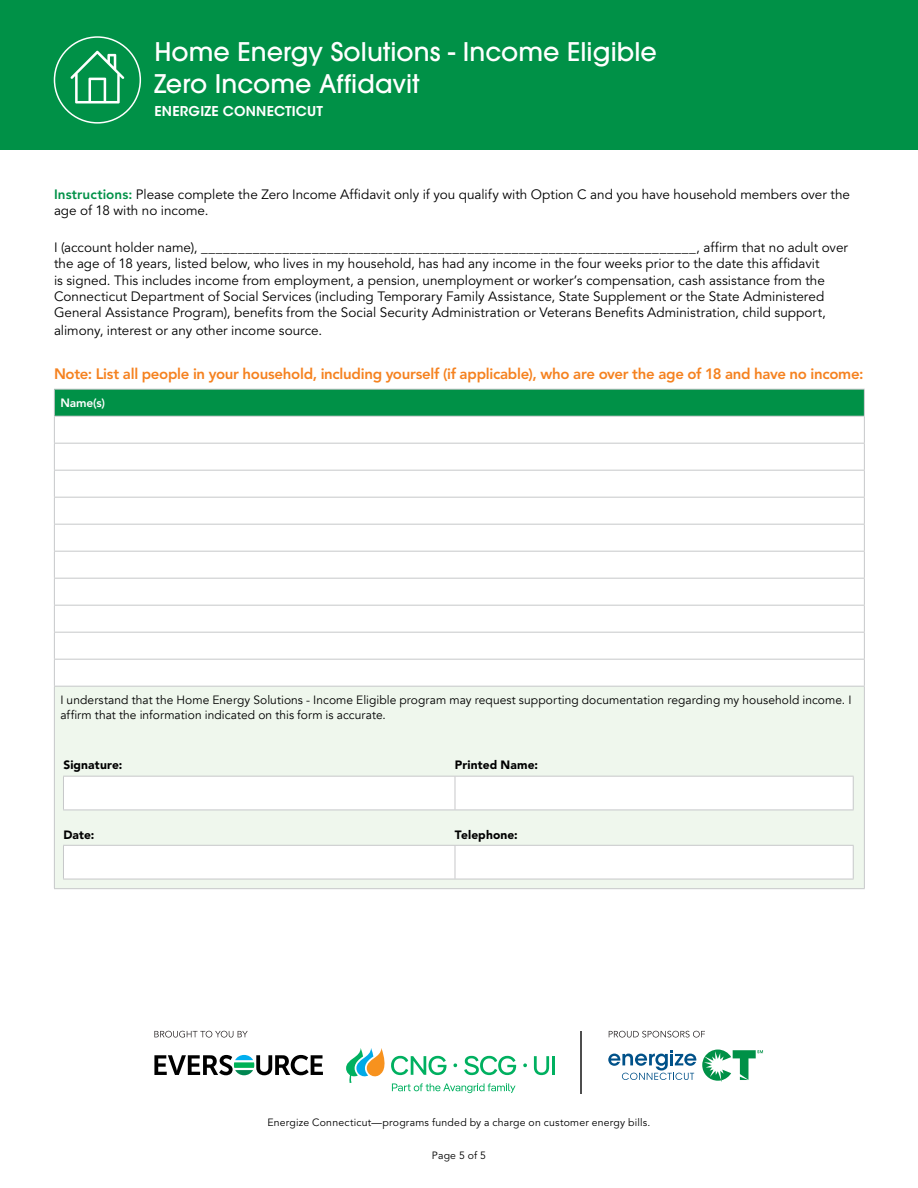
<style>
.page{position:relative;width:918px;height:1188px;background:#fff}
.page>*{position:absolute;margin:0;border:0;box-sizing:border-box;transform-origin:0 0}
.t1{font:500 25.5px/31.5px "ITC Avant Garde Pro";color:#fff}
.t2{font:800 15px "Avenir LT Std";letter-spacing:-.02em;color:#f58220}
.t3{font:13.5px/16.2px "Avenir LT Std";color:#000}
.t4{font:600 13.5px "ITC Avant Garde Std";letter-spacing:.015em;color:#fff}
.t5{font:12px/14.4px "Avenir";letter-spacing:.005em;color:#000}
.t6{font:900 12px "Avenir LT Std";letter-spacing:.01em;color:#000}
.t7{font:800 12px "Avenir LT Std";color:#fff}
.t8{font:10.5px "Avenir LT Std";letter-spacing:.02em;color:#000}
.s1{font-weight:800;color:#009147}
</style>
<div class="page">
<div style="left:0;top:0;width:918px;height:150px;background:#009147"></div>
<div style="left:54px;top:36px;width:87px;height:88px;border:2px solid #fff;border-radius:50%"></div>
<svg style="left:70px;top:51px;width:54px;height:53px"></svg>
<div style="left:54px;top:389px;width:810px;height:27px;background:#009147"></div>
<div style="left:54px;top:686px;width:810px;height:203px;background:#eff7ed"></div>
<hr style="left:54px;top:686px;width:811px;height:1px;background:#c7c8ca">
<hr style="left:54px;top:389px;width:811px;height:1px;background:#c7c8ca">
<hr style="left:54px;top:416px;width:811px;height:1px;background:#c7c8ca">
<hr style="left:54px;top:443px;width:811px;height:1px;background:#c7c8ca">
<hr style="left:54px;top:470px;width:811px;height:1px;background:#c7c8ca">
<hr style="left:54px;top:497px;width:811px;height:1px;background:#c7c8ca">
<hr style="left:54px;top:524px;width:811px;height:1px;background:#c7c8ca">
<hr style="left:54px;top:551px;width:811px;height:1px;background:#c7c8ca">
<hr style="left:54px;top:578px;width:811px;height:1px;background:#c7c8ca">
<hr style="left:54px;top:605px;width:811px;height:1px;background:#c7c8ca">
<hr style="left:54px;top:632px;width:811px;height:1px;background:#c7c8ca">
<hr style="left:54px;top:659px;width:811px;height:1px;background:#c7c8ca">
<svg style="left:54px;top:390px;width:1px;height:296px"></svg>
<svg style="left:864px;top:390px;width:1px;height:296px"></svg>
<hr style="left:54px;top:687px;width:1px;height:201px;background:#c7c8ca">
<hr style="left:864px;top:687px;width:1px;height:201px;background:#c7c8ca">
<hr style="left:54px;top:888px;width:811px;height:1px;background:#c7c8ca">
<div style="left:64px;top:777px;width:789px;height:33px;background:#fff"></div>
<hr style="left:63px;top:776px;width:392px;height:1px;background:#c7c8ca">
<hr style="left:455px;top:776px;width:399px;height:1px;background:#c7c8ca">
<hr style="left:455px;top:777px;width:1px;height:33px;background:#c7c8ca">
<hr style="left:63px;top:777px;width:1px;height:33px;background:#c7c8ca">
<hr style="left:853px;top:777px;width:1px;height:33px;background:#c7c8ca">
<hr style="left:63px;top:810px;width:392px;height:1px;background:#c7c8ca">
<hr style="left:455px;top:810px;width:399px;height:1px;background:#c7c8ca">
<div style="left:64px;top:846px;width:789px;height:33px;background:#fff"></div>
<hr style="left:63px;top:845px;width:392px;height:1px;background:#c7c8ca">
<hr style="left:455px;top:845px;width:399px;height:1px;background:#c7c8ca">
<hr style="left:455px;top:846px;width:1px;height:33px;background:#c7c8ca">
<hr style="left:63px;top:846px;width:1px;height:33px;background:#c7c8ca">
<hr style="left:853px;top:846px;width:1px;height:33px;background:#c7c8ca">
<hr style="left:63px;top:879px;width:392px;height:1px;background:#c7c8ca">
<hr style="left:455px;top:879px;width:399px;height:1px;background:#c7c8ca">
<svg style="left:154px;top:1055px;width:169px;height:20px"></svg>
<svg style="left:534px;top:1056px;width:15px;height:19px"></svg>
<hr style="left:552px;top:1056px;width:3px;height:19px;background:#00b060">
<svg style="left:523px;top:1063px;width:4px;height:4px"></svg>
<svg style="left:346px;top:1048px;width:170px;height:45px"></svg>
<hr style="left:581px;top:1031px;width:1px;height:62px;background:#4e4e4e">
<svg style="left:608px;top:1050px;width:155px;height:32px"></svg>
<svg style="left:609px;top:1031px;width:96px;height:7px"></svg>
<svg style="left:154px;top:1031px;width:94px;height:7px"></svg>
<h1 class="t1" style="left:154px;top:36px;width:504px">Home Energy Solutions - Income Eligible<br>Zero Income Affidavit</h1>
<p class="t4" style="left:154px;top:102px;width:170px">ENERGIZE CONNECTICUT</p>
<p class="t3" style="left:54px;top:187px;width:797px"><span class="s1">Instructions:</span> Please complete the Zero Income Affidavit only if you qualify with Option C and you have household members over the age of 18 with no income.</p>
<p class="t3" style="left:54px;top:240px;width:795px">I (account holder name), ___________________________________________________________________, affirm that no adult over the age of 18 years, listed below, who lives in my household, has had any income in the four weeks prior to the date this affidavit<br>is signed. This includes income from employment, a pension, unemployment or worker’s compensation, cash assistance from the Connecticut Department of Social Services (including Temporary Family Assistance, State Supplement or the State Administered General Assistance Program), benefits from the Social Security Administration or Veterans Benefits Administration, child support,</p>
<p class="t3" style="left:54px;top:323px;width:270px">alimony, interest or any other income source.</p>
<p class="t2" style="left:54px;top:365px;width:811px">Note: List all people in your household, including yourself (if applicable), who are over the age of 18 and have no income:</p>
<p class="t7" style="left:60px;top:396px;width:46px">Name(s)</p>
<p class="t5" style="left:60px;top:693px;width:793px">I understand that the Home Energy Solutions - Income Eligible program may request supporting documentation regarding my household income. I affirm that the information indicated on this form is accurate.</p>
<p class="t6" style="left:63px;top:758px;width:60px">Signature:</p>
<p class="t6" style="left:455px;top:758px;width:85px">Printed Name:</p>
<p class="t6" style="left:63px;top:827px;width:33px">Date:</p>
<p class="t6" style="left:455px;top:827px;width:64px">Telephone:</p>
<p class="t8" style="left:268px;top:1117px;width:384px">Energize Connecticut—programs funded by a charge on customer energy bills.</p>
<p class="t8" style="left:432px;top:1150px;width:56px">Page 5 of 5</p>
</div>
